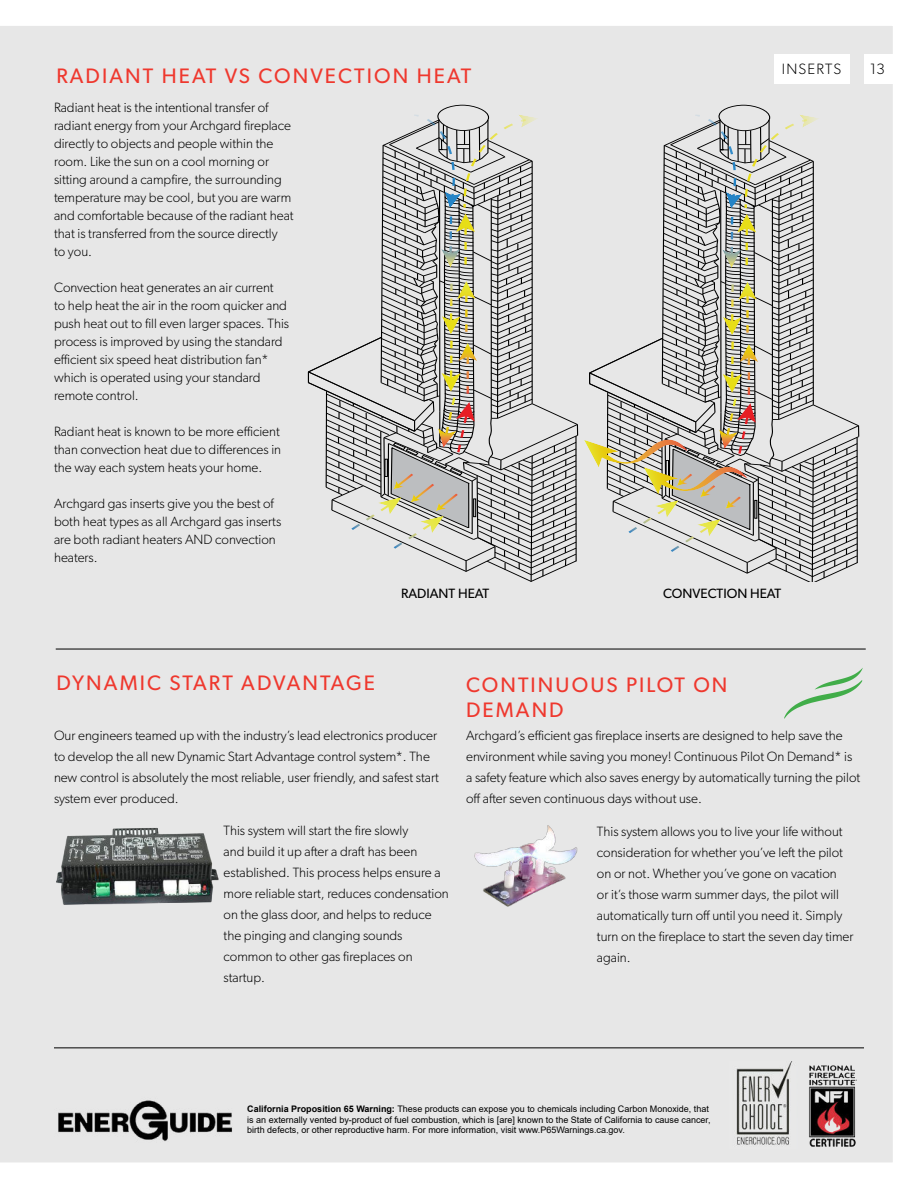
<style>
.page{position:relative;width:918px;height:1188px;background:#fff}
.page>*{position:absolute;margin:0;border:0;box-sizing:border-box;transform-origin:0 0}
.t1{font:21px/25.2px "Gibson";letter-spacing:.1em;color:#ef382e}
.t2{font:300 15px "Gibson";letter-spacing:.08em;color:#000}
.t3{font:300 13.5px/21px "Gibson";color:#000}
.t4{font:13.5px "Gibson";color:#000}
.t5{font:9px/10.8px "Arial";color:#000}
.s1{font-weight:700}
</style>
<div class="page">
<div style="left:0;top:26px;width:893px;height:1137px;background:#e7e7e7"></div>
<img style="left:729px;top:1062px;width:68px;height:87px">
<img style="left:54px;top:1097px;width:183px;height:48px">
<hr style="left:54px;top:1047px;width:810px;height:1px;background:#000">
<img style="left:803px;top:1062px;width:60px;height:88px">
<svg style="left:784px;top:668px;width:79px;height:50px;background:#d1dfd2"></svg>
<svg style="left:307px;top:105px;width:553px;height:477px;background:#cac9c7"></svg>
<hr style="left:56px;top:649px;width:810px;height:1px;background:#000">
<img style="left:56px;top:827px;width:168px;height:82px">
<img style="left:466px;top:825px;width:131px;height:82px">
<div style="left:864px;top:54px;width:29px;height:30px;background:#fff"></div>
<div style="left:774px;top:54px;width:75px;height:30px;background:#fff"></div>
<p class="t2" style="left:782px;top:63px;width:61px">INSERTS</p>
<p class="t2" style="left:870px;top:63px;width:16px">13</p>
<h1 class="t1" style="left:56px;top:64px;width:417px">RADIANT HEAT VS CONVECTION HEAT</h1>
<p class="t3" style="left:54px;top:99px;width:241px;line-height:18px">Radiant heat is the intentional transfer of radiant energy from your Archgard fireplace directly to objects and people within the room. Like the sun on a cool morning or sitting around a campfire, the surrounding temperature may be cool, but you are warm and comfortable because of the radiant heat that is transferred from the source directly<br>to you.</p>
<p class="t3" style="left:54px;top:279px;width:237px;line-height:18px">Convection heat generates an air current<br>to help heat the air in the room quicker and push heat out to fill even larger spaces. This process is improved by using the standard efficient six speed heat distribution fan* which is operated using your standard remote control.</p>
<p class="t3" style="left:54px;top:423px;width:229px;line-height:18px;text-align:justify">Radiant heat is known to be more efficient than convection heat due to differences in the way each system heats your home.</p>
<p class="t3" style="left:54px;top:495px;width:229px;line-height:18px">Archgard gas inserts give you the best of both heat types as all Archgard gas inserts are both radiant heaters AND convection heaters.</p>
<p class="t4" style="left:401px;top:587px;width:90px">RADIANT HEAT</p>
<p class="t4" style="left:663px;top:587px;width:120px">CONVECTION HEAT</p>
<h1 class="t1" style="left:56px;top:671px;width:320px">DYNAMIC START ADVANTAGE</h1>
<h1 class="t1" style="left:466px;top:673px;width:263px">CONTINUOUS PILOT ON<br>DEMAND</h1>
<p class="t3" style="left:54px;top:726px;width:386px">Our engineers teamed up with the industry’s lead electronics producer to develop the all new Dynamic Start Advantage control system*. The new control is absolutely the most reliable, user friendly, and safest start system ever produced.</p>
<p class="t3" style="left:466px;top:726px;width:396px">Archgard’s efficient gas fireplace inserts are designed to help save the environment while saving you money! Continuous Pilot On Demand* is a safety feature which also saves energy by automatically turning the pilot off after seven continuous days without use.</p>
<p class="t3" style="left:224px;top:821px;width:227px">This system will start the fire slowly<br>and build it up after a draft has been established. This process helps ensure a more reliable start, reduces condensation on the glass door, and helps to reduce the pinging and clanging sounds common to other gas fireplaces on startup.</p>
<p class="t3" style="left:597px;top:822px;width:258px">This system allows you to live your life without consideration for whether you’ve left the pilot on or not. Whether you’ve gone on vacation<br>or it’s those warm summer days, the pilot will automatically turn off until you need it. Simply turn on the fireplace to start the seven day timer again.</p>
<p class="t5" style="left:247px;top:1104px;width:465px"><span class="s1">California Proposition 65 Warning:</span> These products can expose you to chemicals including Carbon Monoxide, that is an externally vented by-product of fuel combustion, which is [are] known to the State of California to cause cancer, birth defects, or other reproductive harm. For more information, visit www.P65Warnings.ca.gov.</p>
</div>
